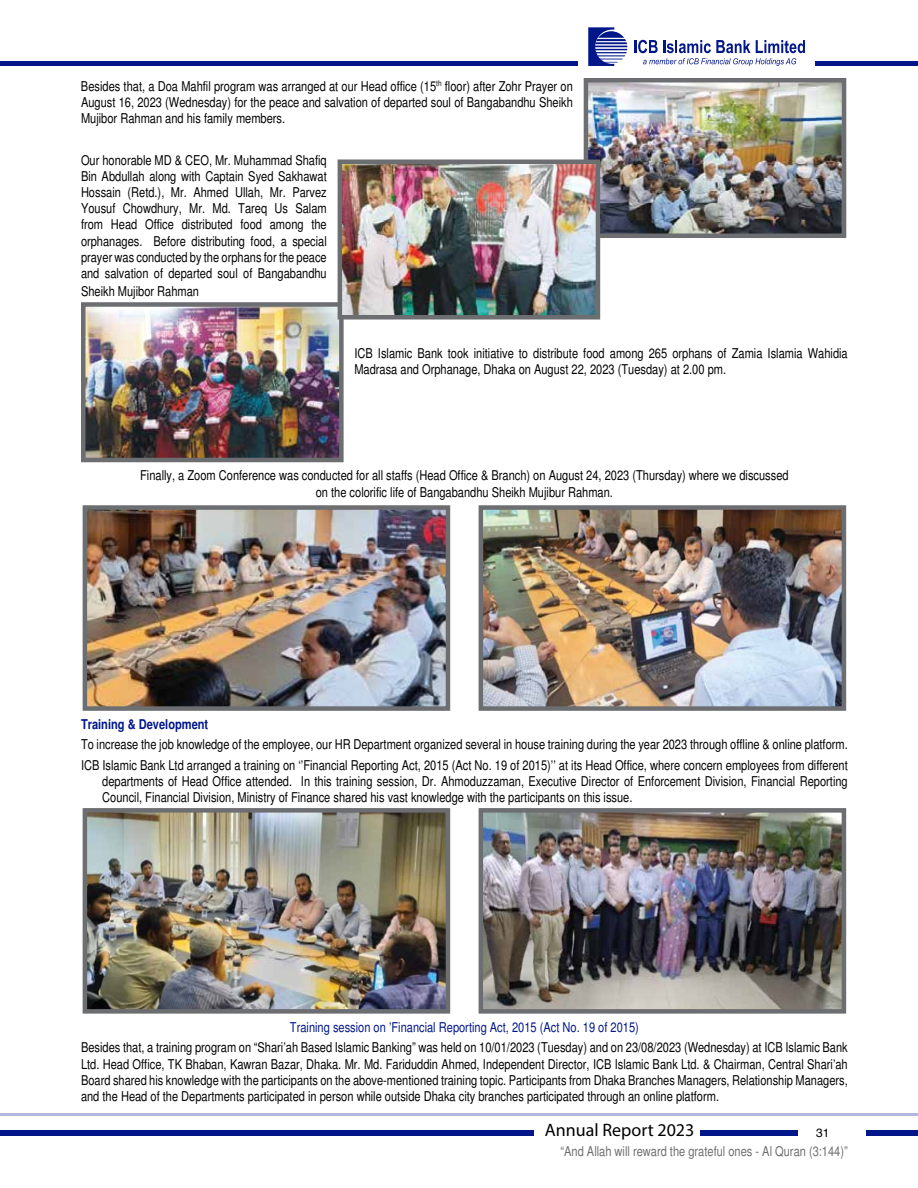
<style>
.page{position:relative;width:918px;height:1188px;background:#fff}
.page>*{position:absolute;margin:0;border:0;box-sizing:border-box;transform-origin:0 0}
.t1{font:18px "Myriad Pro";color:#000}
.t2{font:condensed 13.5px/16.2px "Helvetica";color:#000;text-align:justify}
.t3{font:condensed 13.5px "Helvetica";color:#001689}
.t4{font:condensed 13.5px "Helvetica";color:#6d6e71}
.t5{font:700 condensed 13.5px "Helvetica";color:#001689}
.t6{font:12px "Helvetica";color:#000}
</style>
<div class="page">
<div style="left:0;top:61px;width:8px;height:5px;background:#001689"></div>
<div style="left:8px;top:61px;width:570px;height:5px;background:#001689"></div>
<div style="left:815px;top:61px;width:103px;height:5px;background:#001689"></div>
<svg style="left:588px;top:27px;width:39px;height:39px"></svg>
<svg style="left:634px;top:40px;width:171px;height:26px"></svg>
<div style="left:8px;top:1130px;width:526px;height:6px;background:#001689"></div>
<div style="left:700px;top:1130px;width:97px;height:6px;background:#001689"></div>
<hr style="left:8px;top:1113px;width:910px;height:3px;background:#b3b9dc">
<div style="left:866px;top:1130px;width:52px;height:6px;background:#001689"></div>
<svg style="left:0;top:1113px;width:8px;height:3px"></svg>
<div style="left:0;top:1130px;width:8px;height:6px;background:#001689"></div>
<img style="left:86px;top:307px;width:253px;height:150px">
<div style="left:81px;top:302px;width:263px;height:160px;border:4px solid #6d6e71"></div>
<img style="left:589px;top:83px;width:252px;height:150px">
<div style="left:584px;top:78px;width:262px;height:160px;border:4px solid #6d6e71"></div>
<img style="left:88px;top:510px;width:357px;height:196px">
<div style="left:83px;top:505px;width:367px;height:206px;border:4px solid #6d6e71"></div>
<img style="left:88px;top:813px;width:357px;height:196px">
<div style="left:83px;top:808px;width:367px;height:206px;border:4px solid #6d6e71"></div>
<img style="left:484px;top:510px;width:357px;height:196px">
<div style="left:479px;top:505px;width:367px;height:206px;border:4px solid #6d6e71"></div>
<img style="left:484px;top:813px;width:357px;height:196px">
<div style="left:479px;top:808px;width:367px;height:206px;border:4px solid #6d6e71"></div>
<img style="left:343px;top:164px;width:252px;height:151px">
<div style="left:338px;top:159px;width:262px;height:161px;border:4px solid #6d6e71"></div>
<p class="t2" style="left:81px;top:78px;width:493px">Besides that, a Doa Mahfil program was arranged at our Head office (15<sup>th</sup> floor) after Zohr Prayer on August 16, 2023 (Wednesday) for the peace and salvation of departed soul of Bangabandhu Sheikh Mujibor Rahman and his family members.</p>
<p class="t2" style="left:81px;top:152px;width:247px">Our honorable MD &amp; CEO, Mr. Muhammad Shafiq Bin Abdullah along with Captain Syed Sakhawat Hossain (Retd.), Mr. Ahmed Ullah, Mr. Parvez Yousuf Chowdhury, Mr. Md. Tareq Us Salam from Head Office distributed food among the orphanages. Before distributing food, a special prayer was conducted by the orphans for the peace and salvation of departed soul of Bangabandhu</p>
<p class="t2" style="left:81px;top:283px;width:120px">Sheikh Mujibor Rahman</p>
<p class="t2" style="left:354px;top:345px;width:495px">ICB Islamic Bank took initiative to distribute food among 265 orphans of Zamia Islamia Wahidia<br>Madrasa and Orphanage, Dhaka on August 22, 2023 (Tuesday) at 2.00 pm.</p>
<p class="t2" style="left:140px;top:466px;width:650px;line-height:17.9px;text-align:center">Finally, a Zoom Conference was conducted for all staffs (Head Office &amp; Branch) on August 24, 2023 (Thursday) where we discussed on the colorific life of Bangabandhu Sheikh Mujibur Rahman.</p>
<p class="t5" style="left:81px;top:716px;width:129px">Training &amp; Development</p>
<p class="t2" style="left:81px;top:734px;width:768px;line-height:20.5px">To increase the job knowledge of the employee, our HR Department organized several in house training during the year 2023 through offline &amp; online platform.<br>ICB Islamic Bank Ltd arranged a training on ‘’Financial Reporting Act, 2015 (Act No. 19 of 2015)’’ at its Head Office, where concern employees from different</p>
<p class="t2" style="left:102px;top:773px;width:747px">departments of Head Office attended. In this training session, Dr. Ahmoduzzaman, Executive Director of Enforcement Division, Financial Reporting<br>Council, Financial Division, Ministry of Finance shared his vast knowledge with the participants on this issue.</p>
<p class="t3" style="left:290px;top:1019px;width:350px">Training session on ’Financial Reporting Act, 2015 (Act No. 19 of 2015)</p>
<p class="t2" style="left:81px;top:1039px;width:768px">Besides that, a training program on “Shari’ah Based Islamic Banking” was held on 10/01/2023 (Tuesday) and on 23/08/2023 (Wednesday) at ICB Islamic Bank Ltd. Head Office, TK Bhaban, Kawran Bazar, Dhaka. Mr. Md. Fariduddin Ahmed, Independent Director, ICB Islamic Bank Ltd. &amp; Chairman, Central Shari’ah Board shared his knowledge with the participants on the above-mentioned training topic. Participants from Dhaka Branches Managers, Relationship Managers, and the Head of the Departments participated in person while outside Dhaka city branches participated through an online platform.</p>
<h1 class="t1" style="left:545px;top:1119px;width:151px">Annual Report 2023</h1>
<p class="t6" style="left:816px;top:1123px;width:15px">31</p>
<p class="t4" style="left:560px;top:1143px;width:289px">“And Allah will reward the grateful ones - Al Quran (3:144)”</p>
</div>
